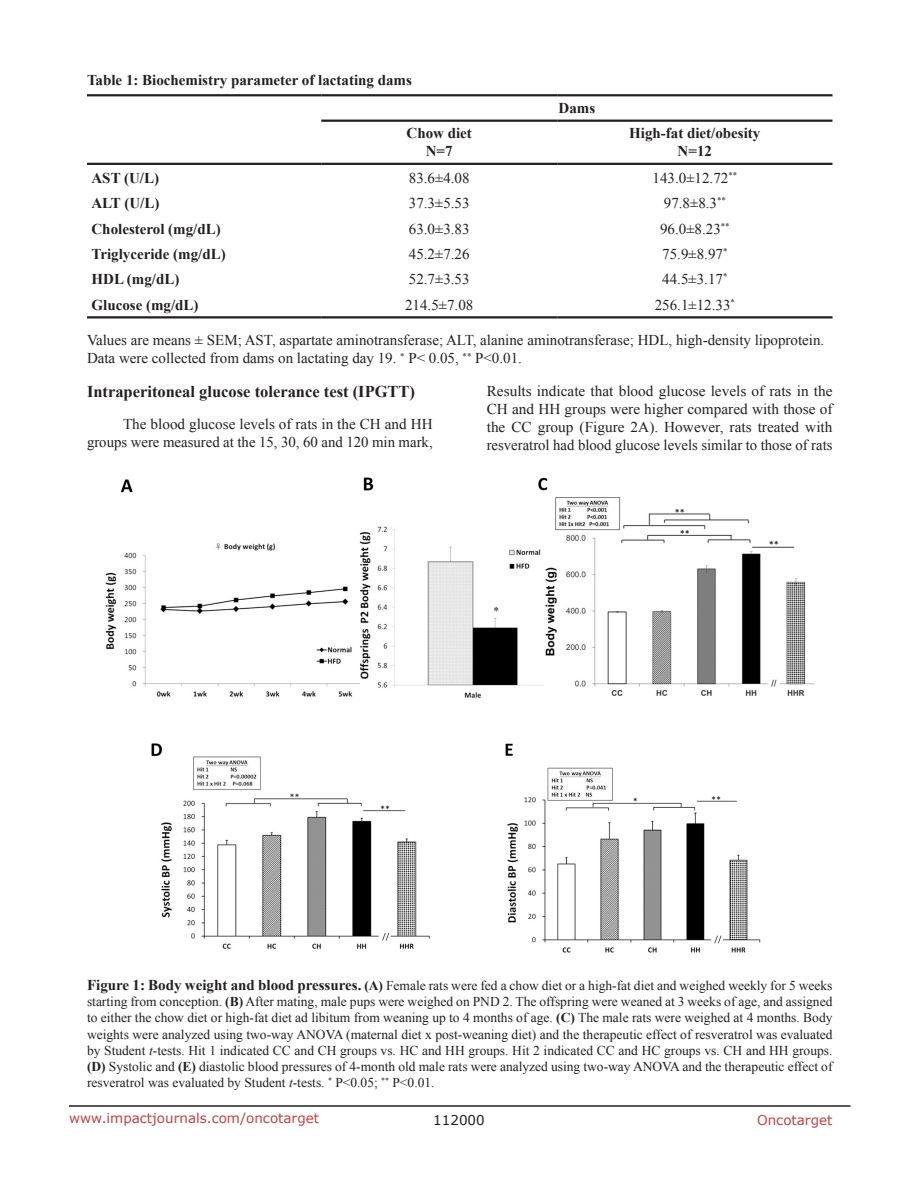
<style>
.page{position:relative;width:918px;height:1188px;background:#fff}
.page>*{position:absolute;margin:0;border:0;box-sizing:border-box;transform-origin:0 0}
.SubHeading{font:700 16.5px "Times New Roman";color:#231f20}
.BodyText{font:15px/18px "Times New Roman";color:#231f20;text-align:right}
.TableText1{font:15px/18px "Times New Roman";color:#231f20}
.TableText1_Center{font:15px "Times New Roman";color:#231f20}
.Table_head{font:700 15px "Times New Roman";color:#231f20}
.Table_head_centre{font:700 15px "Times New Roman";color:#231f20}
.figuretext{font:13.5px/16.2px "Times New Roman";color:#231f20;text-align:justify}
.t1{font:13.5px "Verdana";color:#c24141}
.t2{font:13.5px "Verdana";color:#231f20}
.s1{font-weight:700;font-size:15px}
.s2{font-weight:700}
.s3{font-style:italic}
</style>
<div class="page">
<hr style="left:69px;top:1105px;width:781px;height:2px;background:#231f20">
<img style="left:105px;top:476px;width:710px;height:477px">
<svg style="left:87px;top:96px;width:745px;height:67px"></svg>
<hr style="left:87px;top:94px;width:234px;height:2px;background:#231f20">
<hr style="left:321px;top:94px;width:236px;height:2px;background:#231f20">
<hr style="left:557px;top:94px;width:276px;height:2px;background:#231f20">
<hr style="left:321px;top:120px;width:236px;height:2px;background:#231f20">
<hr style="left:557px;top:120px;width:276px;height:2px;background:#231f20">
<hr style="left:87px;top:163px;width:234px;height:2px;background:#231f20">
<hr style="left:321px;top:163px;width:236px;height:2px;background:#231f20">
<hr style="left:557px;top:163px;width:276px;height:2px;background:#231f20">
<hr style="left:87px;top:316px;width:234px;height:2px;background:#231f20">
<hr style="left:321px;top:316px;width:236px;height:2px;background:#231f20">
<hr style="left:557px;top:316px;width:276px;height:2px;background:#231f20">
<p class="Table_head" style="left:87px;top:70px;width:326px">Table 1: Biochemistry parameter of lactating dams</p>
<p class="Table_head_centre" style="left:407px;top:123px;width:67px">Chow diet</p>
<p class="Table_head_centre" style="left:426px;top:141px;width:28px">N=7</p>
<p class="Table_head_centre" style="left:559px;top:98px;width:38px">Dams</p>
<p class="Table_head_centre" style="left:629px;top:123px;width:133px">High-fat diet/obesity</p>
<p class="Table_head_centre" style="left:678px;top:141px;width:36px">N=12</p>
<p class="Table_head" style="left:92px;top:167px;width:69px">AST (U/L)</p>
<p class="TableText1_Center" style="left:409px;top:168px;width:62px">83.6±4.08</p>
<p class="TableText1_Center" style="left:653px;top:168px;width:86px">143.0±12.72<sup>**</sup></p>
<p class="Table_head" style="left:92px;top:193px;width:69px">ALT (U/L)</p>
<p class="TableText1_Center" style="left:409px;top:193px;width:62px">37.3±5.53</p>
<p class="TableText1_Center" style="left:664px;top:193px;width:63px">97.8±8.3<sup>**</sup></p>
<p class="Table_head" style="left:92px;top:218px;width:131px">Cholesterol (mg/dL)</p>
<p class="TableText1_Center" style="left:409px;top:219px;width:62px">63.0±3.83</p>
<p class="TableText1_Center" style="left:660px;top:219px;width:71px">96.0±8.23<sup>**</sup></p>
<p class="Table_head" style="left:92px;top:244px;width:136px">Triglyceride (mg/dL)</p>
<p class="TableText1_Center" style="left:409px;top:244px;width:62px">45.2±7.26</p>
<p class="TableText1_Center" style="left:662px;top:244px;width:67px">75.9±8.97<sup>*</sup></p>
<p class="Table_head" style="left:92px;top:269px;width:89px">HDL (mg/dL)</p>
<p class="TableText1_Center" style="left:409px;top:269px;width:62px">52.7±3.53</p>
<p class="TableText1_Center" style="left:662px;top:269px;width:67px">44.5±3.17<sup>*</sup></p>
<p class="Table_head" style="left:92px;top:294px;width:109px">Glucose (mg/dL)</p>
<p class="TableText1_Center" style="left:405px;top:295px;width:70px">214.5±7.08</p>
<p class="TableText1_Center" style="left:655px;top:295px;width:82px">256.1±12.33<sup>*</sup></p>
<p class="TableText1" style="left:87px;top:331px;width:739px">Values are means ± SEM; AST, aspartate aminotransferase; ALT, alanine aminotransferase; HDL, high-density lipoprotein.<br>Data were collected from dams on lactating day 19. <sup>*</sup> P&lt; 0.05, <sup>**</sup> P&lt;0.01.</p>
<p class="SubHeading" style="left:87px;top:380px;width:330px">Intraperitoneal glucose tolerance test (IPGTT)</p>
<p class="BodyText" style="left:87px;top:414px;width:347px">The blood glucose levels of rats in the CH and HH groups were measured at the 15, 30, 60 and 120 min mark,</p>
<p class="BodyText" style="left:487px;top:382px;width:347px;text-align:justify">Results indicate that blood glucose levels of rats in the CH and HH groups were higher compared with those of the CC group (Figure 2A). However, rats treated with resveratrol had blood glucose levels similar to those of rats</p>
<p class="figuretext" style="left:87px;top:977px;width:747px"><span class="s1">Figure 1: Body weight and blood pressures.</span> <span class="s2">(A)</span> Female rats were fed a chow diet or a high-fat diet and weighed weekly for 5 weeks starting from conception. <span class="s2">(B)</span> After mating, male pups were weighed on PND 2. The offspring were weaned at 3 weeks of age, and assigned to either the chow diet or high-fat diet ad libitum from weaning up to 4 months of age. <span class="s2">(C)</span> The male rats were weighed at 4 months. Body weights were analyzed using two-way ANOVA (maternal diet x post-weaning diet) and the therapeutic effect of resveratrol was evaluated by Student <span class="s3">t</span>-tests. Hit 1 indicated CC and CH groups vs. HC and HH groups. Hit 2 indicated CC and HC groups vs. CH and HH groups. <span class="s2">(D)</span> Systolic and <span class="s2">(E)</span> diastolic blood pressures of 4-month old male rats were analyzed using two-way ANOVA and the therapeutic effect of resveratrol was evaluated by Student <span class="s3">t</span>-tests. <sup>*</sup> P&lt;0.05; <sup>**</sup> P&lt;0.01.</p>
<p class="t1" style="left:69px;top:1109px;width:252px">www.impactjournals.com/oncotarget</p>
<p class="t2" style="left:433px;top:1111px;width:53px">112000</p>
<p class="t1" style="left:757px;top:1111px;width:77px">Oncotarget</p>
</div>
